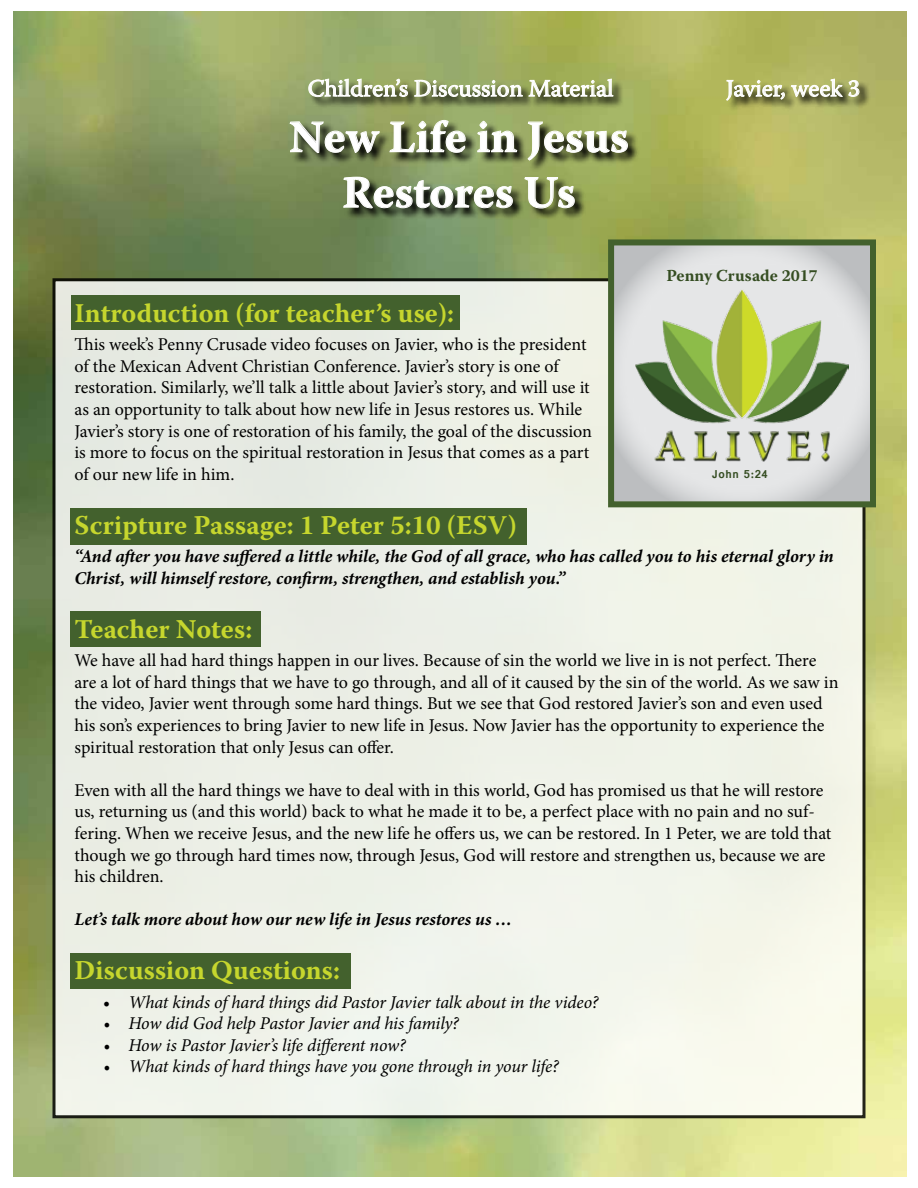
<style>
.page{position:relative;width:918px;height:1188px;background:#fff}
.page>*{position:absolute;margin:0;border:0;box-sizing:border-box;transform-origin:0 0}
.t1{font:700 45px/55.5px "Warnock Pro";letter-spacing:.005em;color:#fff;text-align:center}
.t2{font:700 27px "Warnock Pro";color:#c6d62d}
.t3{font:24px "Warnock Pro";color:#fff}
.t4{font:18px/21.6px "Minion Pro";letter-spacing:-.005em;color:#000}
.t5{font:italic 700 18px/21.6px "Minion Pro";letter-spacing:-.005em;color:#000}
.t6{font:italic 18px "Minion Pro";letter-spacing:-.01em;color:#000}
.t7{font:700 16.8px "Warnock Pro";color:#354d22}
.t8{font:700 12.3px "Vrinda";letter-spacing:.05em;color:#354d22}
.s1{font-style:normal}
</style>
<div class="page">
<img style="left:14px;top:12px;width:892px;height:1164px">
<svg style="left:291px;top:80px;width:580px;height:140px;background:#9ca65b"></svg>
<svg style="left:308px;top:78px;width:100px;height:19px;background:#a4ae88"></svg>
<svg style="left:414px;top:65px;width:200px;height:32px;background:#a3af75"></svg>
<svg style="left:726px;top:78px;width:134px;height:23px;background:#aaac77"></svg>
<svg style="left:289px;top:121px;width:91px;height:32px;background:#7c8665"></svg>
<svg style="left:389px;top:120px;width:77px;height:33px;background:#858e68"></svg>
<svg style="left:477px;top:120px;width:41px;height:33px"></svg>
<svg style="left:527px;top:121px;width:101px;height:40px;background:#838d5e"></svg>
<svg style="left:343px;top:176px;width:170px;height:33px;background:#778564"></svg>
<svg style="left:524px;top:177px;width:51px;height:32px;background:#869061"></svg>
<div style="left:54px;top:280px;width:810px;height:837px;background:#eef1e7"></div>
<div style="left:71px;top:296px;width:389px;height:34px;background:#43612d"></div>
<div style="left:70px;top:508px;width:456px;height:36px;background:#43612d"></div>
<div style="left:70px;top:612px;width:190px;height:35px;background:#43612d"></div>
<div style="left:70px;top:953px;width:281px;height:35px;background:#43612d"></div>
<svg style="left:615px;top:246px;width:254px;height:254px;fill:#dddee0"></svg>
<img style="left:636px;top:289px;width:213px;height:139px">
<img style="left:651px;top:428px;width:182px;height:36px">
<div style="left:608px;top:239px;width:268px;height:268px;border:6px solid #43612d"></div>
<h3 class="t3" style="left:308px;top:74px;width:307px">Children’s Discussion Material</h3>
<h3 class="t3" style="left:726px;top:74px;width:135px">Javier, week 3</h3>
<h1 class="t1" style="left:289px;top:108px;width:341px">New Life in Jesus<br>Restores Us</h1>
<p class="t7" style="left:666px;top:265px;width:153px">Penny Crusade 2017</p>
<h2 class="t2" style="left:75px;top:297px;width:381px">Introduction (for teacher’s use):</h2>
<p class="t4" style="left:75px;top:334px;width:519px">This week’s Penny Crusade video focuses on Javier, who is the president of the Mexican Advent Christian Conference. Javier’s story is one of restoration. Similarly, we’ll talk a little about Javier’s story, and will use it as an opportunity to talk about how new life in Jesus restores us. While Javier’s story is one of restoration of his family, the goal of the discussion is more to focus on the spiritual restoration in Jesus that comes as a part of our new life in him.</p>
<h2 class="t2" style="left:75px;top:509px;width:444px">Scripture Passage: 1 Peter 5:10 (ESV)</h2>
<p class="t5" style="left:75px;top:545px;width:761px">“And after you have suffered a little while, the God of all grace, who has called you to his eternal glory in<br>Christ, will himself restore, confirm, strengthen, and establish you.”</p>
<h2 class="t2" style="left:75px;top:613px;width:179px">Teacher Notes:</h2>
<p class="t4" style="left:75px;top:650px;width:766px">We have all had hard things happen in our lives. Because of sin the world we live in is not perfect. There are a lot of hard things that we have to go through, and all of it caused by the sin of the world. As we saw in the video, Javier went through some hard things. But we see that God restored Javier’s son and even used his son’s experiences to bring Javier to new life in Jesus. Now Javier has the opportunity to experience the spiritual restoration that only Jesus can offer.</p>
<p class="t4" style="left:75px;top:779px;width:758px">Even with all the hard things we have to deal with in this world, God has promised us that he will restore us, returning us (and this world) back to what he made it to be, a perfect place with no pain and no suf&shy;fering. When we receive Jesus, and the new life he offers us, we can be restored. In 1 Peter, we are told that though we go through hard times now, through Jesus, God will restore and strengthen us, because we are his children.</p>
<p class="t5" style="left:75px;top:908px;width:439px">Let’s talk more about how our new life in Jesus restores us …</p>
<h2 class="t2" style="left:75px;top:954px;width:267px">Discussion Questions:</h2>
<p class="t6" style="left:103px;top:990px;width:497px"><span class="s1">•</span> What kinds of hard things did Pastor Javier talk about in the video?</p>
<p class="t6" style="left:103px;top:1011px;width:357px">• How did God help Pastor Javier and his family?</p>
<p class="t6" style="left:103px;top:1033px;width:304px">• How is Pastor Javier’s life different now?</p>
<p class="t6" style="left:103px;top:1054px;width:457px">• What kinds of hard things have you gone through in your life?</p>
<p class="t8" style="left:712px;top:466px;width:58px">John 5:24</p>
</div>
